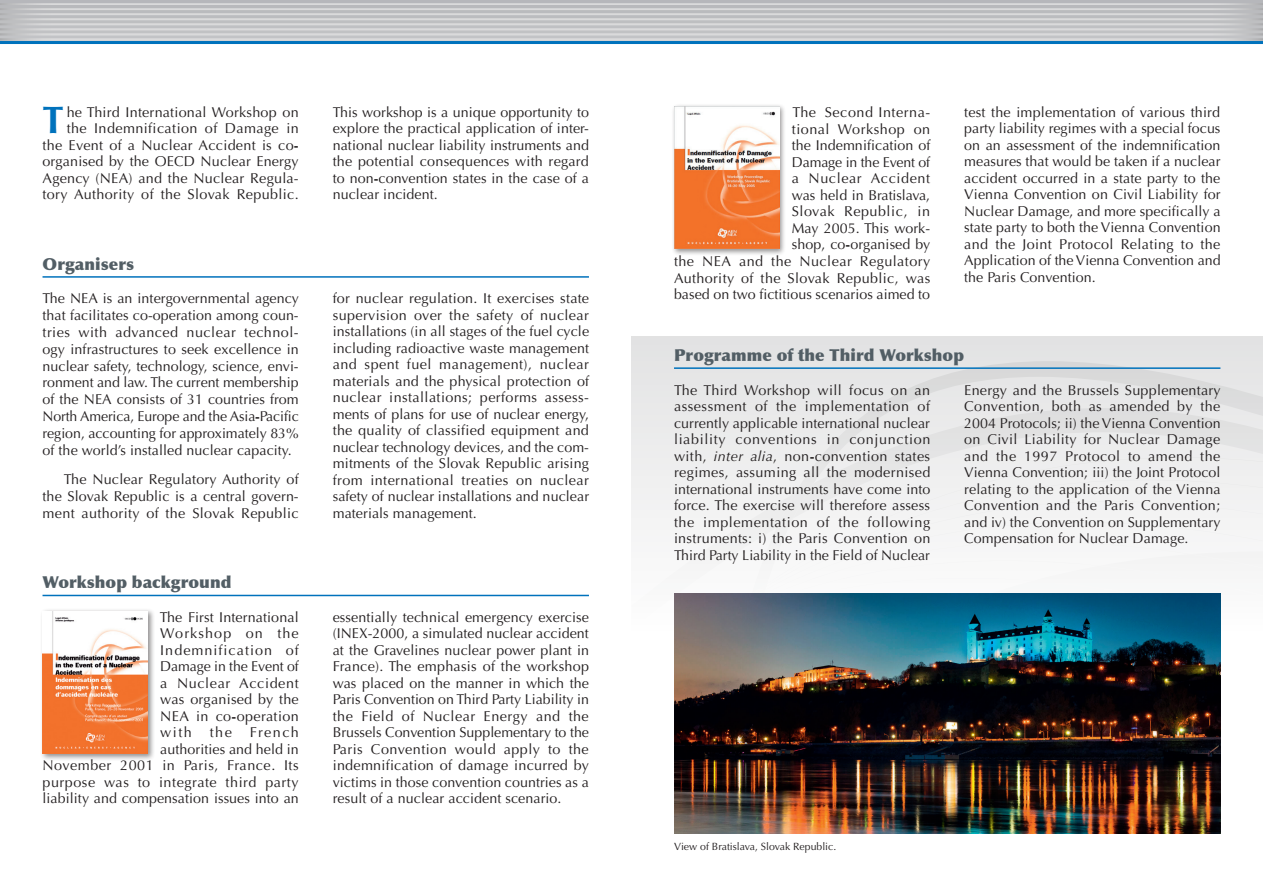
<style>
.page{position:relative;width:1263px;height:893px;background:#fff}
.page>*{position:absolute;margin:0;border:0;box-sizing:border-box;transform-origin:0 0}
._01_lettrine{font:700 38.4px "Optima LT Std";color:#0072bc}
._01_Titre{font:900 16.5px "Optima LT Std";letter-spacing:.005em;color:#525e65}
._01_Texte{font:14.25px/16.5px "Optima LT Std";letter-spacing:.005em;color:#231f20;text-align:justify}
._01_lettrine-2{font:14.25px/16.5px "Optima LT Std";letter-spacing:.015em;color:#231f20;text-align:right}
._02_Copyright{font:10.5px "Optima LT Std";color:#231f20}
.s1{font-weight:700}
.s2{font-style:italic}
</style>
<div class="page">
<div style="left:631px;top:336px;width:632px;height:514px;background:#e5e5e5"></div>
<div style="left:631px;top:458px;width:164px;height:25px;background:#efefef"></div>
<svg style="left:795px;top:361px;width:468px;height:122px"></svg>
<div style="left:631px;top:483px;width:632px;height:367px;background:#f7f7f7"></div>
<hr style="left:43px;top:276px;width:546px;height:2px;background:#0072bc">
<hr style="left:43px;top:595px;width:546px;height:1px;background:#0072bc">
<div style="left:40px;top:609px;width:115px;height:152px;background:#231f20;opacity:.5"></div>
<img style="left:43px;top:611px;width:105px;height:142px">
<svg style="left:0;top:0;width:1263px;height:44px;background:#bac2c9"></svg>
<div style="left:671px;top:103px;width:115px;height:153px;background:#231f20;opacity:.5"></div>
<img style="left:674px;top:106px;width:105px;height:143px">
<hr style="left:674px;top:367px;width:546px;height:2px;background:#0072bc">
<img style="left:674px;top:593px;width:546px;height:241px">
<p class="_01_lettrine-2" style="left:43px;top:104px;width:258px">he Third International Workshop on<br>the Indemnification of Damage in<br>the Event of a Nuclear Accident is co&shy;organised by the OECD Nuclear Energy Agency (NEA) and the Nuclear Regula&shy;tory Authority of the Slovak Republic.</p>
<p class="_01_lettrine-2" style="left:333px;top:104px;width:258px;text-align:justify">This workshop is a unique opportunity to explore the practical application of inter&shy;national nuclear liability instruments and the potential consequences with regard to non<span class="s1">-</span>convention states in the case of a nuclear incident.</p>
<p class="_01_lettrine" style="left:43px;top:98px;width:23px">T</p>
<p class="_01_Titre" style="left:43px;top:254px;width:93px">Organisers</p>
<p class="_01_Texte" style="left:43px;top:290px;width:258px">The NEA is an intergovernmental agency that facilitates co-operation among coun&shy;tries with advanced nuclear technol&shy;ogy infrastructures to seek excellence in nuclear safety, technology, science, envi&shy;ronment and law. The current membership of the NEA consists of 31 countries from North America, Europe and the Asia<span class="s1">-</span>Pacific region, accounting for approximately 83% of the world’s installed nuclear capacity.</p>
<p class="_01_Texte" style="left:43px;top:471px;width:258px;text-indent:21px">The Nuclear Regulatory Authority of the Slovak Republic is a central govern&shy;ment authority of the Slovak Republic</p>
<p class="_01_Titre" style="left:43px;top:572px;width:190px">Workshop background</p>
<p class="_01_Texte" style="left:160px;top:609px;width:141px">The First International Workshop on the Indemnification of Damage in the Event of a Nuclear Accident was organised by the NEA in co<span class="s1">‑</span>operation with</p>
<p class="_01_Texte" style="left:43px;top:724px;width:258px;text-align:right">French<br>authorities and held in<br>November 2001 in Paris, France. Its purpose was to integrate third party liability and compensation issues into an</p>
<p class="_01_Texte" style="left:210px;top:724px;width:24px">the</p>
<p class="_01_Texte" style="left:333px;top:290px;width:258px">for nuclear regulation. It exercises state supervision over the safety of nuclear installations (in all stages of the fuel cycle including radioactive waste management and spent fuel management), nuclear materials and the physical protection of nuclear installations; performs assess&shy;ments of plans for use of nuclear energy, the quality of classified equipment and nuclear technology devices, and the com&shy;mitments of the Slovak Republic arising from international treaties on nuclear safety of nuclear installations and nuclear materials management.</p>
<p class="_01_Texte" style="left:333px;top:609px;width:258px">essentially technical emergency exercise (INEX-2000, a simulated nuclear accident at the Gravelines nuclear power plant in France). The emphasis of the workshop was placed on the manner in which the Paris Convention on Third Party Liability in the Field of Nuclear Energy and the Brussels Convention Supplementary to the Paris Convention would apply to the indemnification of damage incurred by victims in those convention countries as a result of a nuclear accident scenario.</p>
<p class="_01_Texte" style="left:674px;top:105px;width:258px;text-align:right">The Second Interna-<br>tional Workshop on<br>the Indemnification of<br>Damage in the Event of<br>a Nuclear Accident<br>was held in Bratislava,<br>Slovak Republic, in<br>May 2005. This work-<br>shop, co<span class="s1">‑</span>organised by<br>the NEA and the Nuclear Regulatory<br>Authority of the Slovak Republic, was based on two fictitious scenarios aimed to</p>
<p class="_01_Texte" style="left:964px;top:104px;width:258px">test the implementation of various third party liability regimes with a special focus on an assessment of the indemnification measures that would be taken if a nuclear accident occurred in a state party to the Vienna Convention on Civil Liability for Nuclear Damage, and more specifically a state party to both the Vienna Convention and the Joint Protocol Relating to the Application of the Vienna Convention and the Paris Convention.</p>
<p class="_01_Titre" style="left:674px;top:345px;width:292px">Programme of the Third Workshop</p>
<p class="_01_Texte" style="left:674px;top:382px;width:258px">The Third Workshop will focus on an assessment of the implementation of currently applicable international nuclear liability conventions in conjunction with, <span class="s2">inter alia</span>, non<span class="s1">-</span>convention states regimes, assuming all the modernised international instruments have come into force. The exercise will therefore assess the implementation of the following instruments: i) the Paris Convention on Third Party Liability in the Field of Nuclear</p>
<p class="_01_Texte" style="left:964px;top:382px;width:258px">Energy and the Brussels Supplementary Convention, both as amended by the 2004 Protocols; ii) the Vienna Convention on Civil Liability for Nuclear Damage and the 1997 Protocol to amend the Vienna Convention; iii) the Joint Protocol relating to the application of the Vienna Convention and the Paris Convention; and iv) the Convention on Supplementary Compensation for Nuclear Damage.</p>
<p class="_02_Copyright" style="left:674px;top:841px;width:164px">View of Bratislava, Slovak Republic.</p>
</div>
